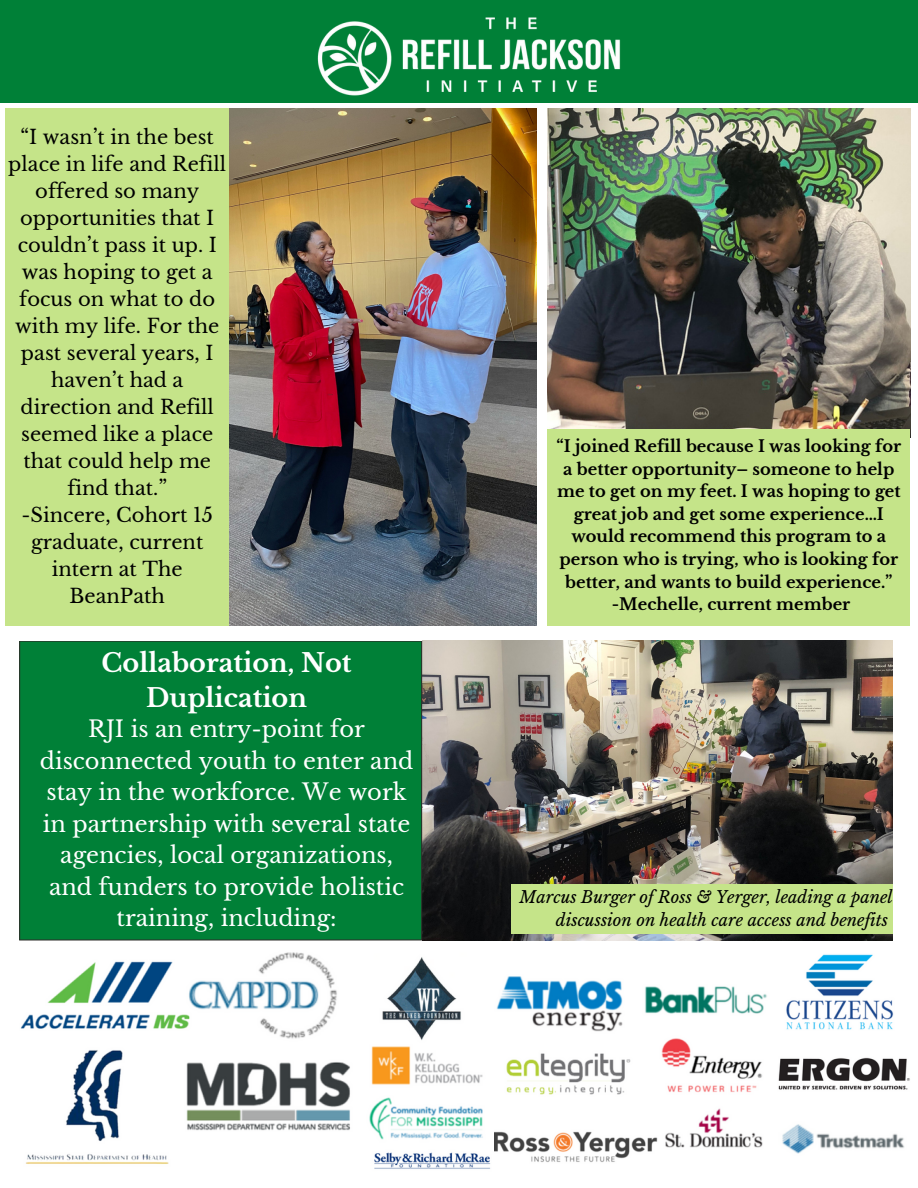
<style>
.page{position:relative;width:918px;height:1188px;background:#fff}
.page>*{position:absolute;margin:0;border:0;box-sizing:border-box;transform-origin:0 0}
.t1{font:700 25.5px/34.8px "Libre Baskerville";color:#fff;text-align:center}
.t2{font:22.5px/31.5px "Libre Baskerville";color:#fff;text-align:center}
.t3{font:19.5px/27px "Libre Baskerville";color:#000;text-align:center}
.t4{font:italic 16.5px/22.5px "Libre Baskerville";color:#000;text-align:right}
.t5{font:700 16.35px/22.6px "Libre Baskerville";color:#000;text-align:center}
</style>
<div class="page">
<div style="left:0;top:0;width:918px;height:102px;background:#008037"></div>
<img style="left:309px;top:17px;width:326px;height:94px">
<img style="left:422px;top:640px;width:470px;height:301px">
<div style="left:19px;top:641px;width:403px;height:300px;background:#008037"></div>
<div style="left:512px;top:885px;width:381px;height:48px;background:#c5e489"></div>
<img style="left:20px;top:952px;width:330px;height:212px">
<img style="left:369px;top:957px;width:122px;height:212px">
<img style="left:494px;top:954px;width:416px;height:208px">
<img style="left:548px;top:108px;width:362px;height:322px">
<div style="left:548px;top:430px;width:362px;height:196px;background:#c5e489"></div>
<img style="left:229px;top:108px;width:307px;height:518px">
<div style="left:6px;top:108px;width:223px;height:518px;background:#c5e489"></div>
<p class="t3" style="left:8px;top:124px;width:219px">“I wasn’t in the best place in life and Refill offered so many opportunities that I couldn’t pass it up. I was hoping to get a focus on what to do with my life. For the past several years, I haven’t had a direction and Refill seemed like a place that could help me find that.”</p>
<p class="t3" style="left:22px;top:502px;width:193px">-Sincere, Cohort 15 graduate, current intern at The<br>BeanPath</p>
<p class="t1" style="left:102px;top:645px;width:252px">Collaboration, Not<br>Duplication</p>
<p class="t2" style="left:40px;top:714px;width:375px">RJI is an entry-point for disconnected youth to enter and stay in the workforce. We work in partnership with several state agencies, local organizations, and funders to provide holistic training, including:</p>
<p class="t5" style="left:557px;top:435px;width:346px">“I joined Refill because I was looking for a better opportunity– someone to help me to get on my feet. I was hoping to get great job and get some experience…I would recommend this program to a person who is trying, who is looking for better, and wants to build experience.”</p>
<p class="t5" style="left:612px;top:593px;width:240px">-Mechelle, current member</p>
<p class="t4" style="left:520px;top:886px;width:375px">Marcus Burger of Ross &amp; Yerger, leading a panel discussion on health care access and benefits</p>
</div>
